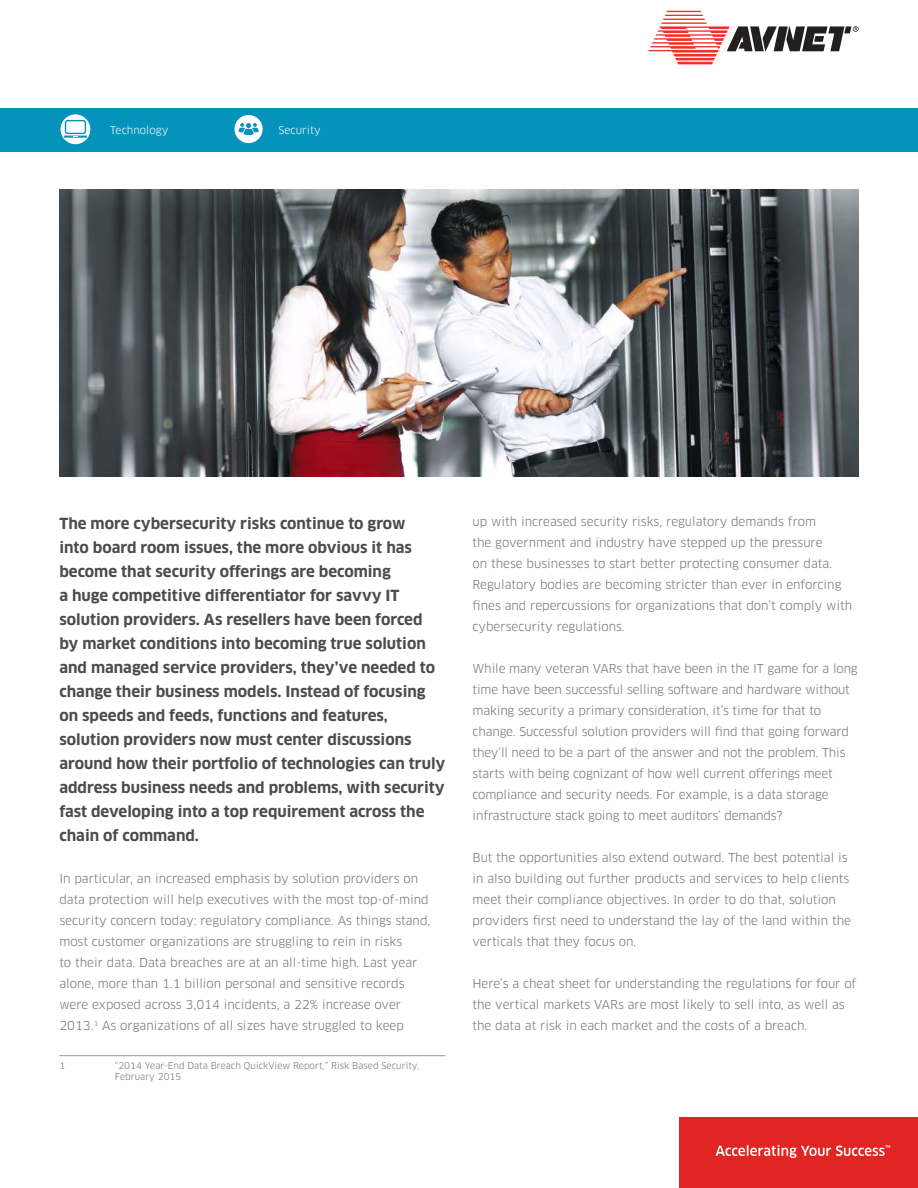
<style>
.page{position:relative;width:918px;height:1188px;background:#fff}
.page>*{position:absolute;margin:0;border:0;box-sizing:border-box;transform-origin:0 0}
.t1{font:700 15px/24px "Clan OT";color:#4c4c4e}
.t2{font:12px/21px "Clan OT";color:#707070}
.t3{font:10.5px "Clan OT";color:#fff}
.t4{font:9px/10.8px "Clan OT";color:#707070}
</style>
<div class="page">
<hr style="left:59px;top:1055px;width:387px;height:1px;background:#939597">
<div style="left:0;top:109px;width:918px;height:43px;background:#0593bc"></div>
<svg style="left:648px;top:11px;width:211px;height:53px"></svg>
<svg style="left:61px;top:114px;width:29px;height:30px"></svg>
<svg style="left:235px;top:115px;width:28px;height:28px"></svg>
<div style="left:679px;top:1118px;width:239px;height:70px;background:#e22422"></div>
<svg style="left:716px;top:1145px;width:174px;height:13px"></svg>
<img style="left:59px;top:189px;width:800px;height:287px">
<p class="t3" style="left:110px;top:125px;width:60px">Technology</p>
<p class="t3" style="left:279px;top:125px;width:44px">Security</p>
<p class="t1" style="left:59px;top:512px;width:387px">The more cybersecurity risks continue to grow<br>into board room issues, the more obvious it has become that security offerings are becoming<br>a huge competitive differentiator for savvy IT solution providers. As resellers have been forced<br>by market conditions into becoming true solution and managed service providers, they’ve needed to change their business models. Instead of focusing on speeds and feeds, functions and features, solution providers now must center discussions around how their portfolio of technologies can truly address business needs and problems, with security fast developing into a top requirement across the chain of command.</p>
<p class="t2" style="left:59px;top:868px;width:373px">In particular, an increased emphasis by solution providers on data protection will help executives with the most top-of-mind security concern today: regulatory compliance. As things stand, most customer organizations are struggling to rein in risks<br>to their data. Data breaches are at an all-time high. Last year alone, more than 1.1 billion personal and sensitive records were exposed across 3,014 incidents, a 22% increase over 2013.<sup>1</sup> As organizations of all sizes have struggled to keep</p>
<p class="t4" style="left:59px;top:1061px;width:7px">1</p>
<p class="t4" style="left:115px;top:1061px;width:306px">“2014 Year-End Data Breach QuickView Report,” Risk Based Security,<br>February 2015</p>
<p class="t2" style="left:472px;top:512px;width:381px">up with increased security risks, regulatory demands from<br>the government and industry have stepped up the pressure<br>on these businesses to start better protecting consumer data.<br>Regulatory bodies are becoming stricter than ever in enforcing fines and repercussions for organizations that don’t comply with cybersecurity regulations.</p>
<p class="t2" style="left:472px;top:659px;width:387px">While many veteran VARs that have been in the IT game for a long time have been successful selling software and hardware without making security a primary consideration, it’s time for that to change. Successful solution providers will find that going forward they’ll need to be a part of the answer and not the problem. This starts with being cognizant of how well current offerings meet compliance and security needs. For example, is a data storage infrastructure stack going to meet auditors’ demands?</p>
<p class="t2" style="left:473px;top:848px;width:380px">But the opportunities also extend outward. The best potential is in also building out further products and services to help clients meet their compliance objectives. In order to do that, solution providers first need to understand the lay of the land within the verticals that they focus on.</p>
<p class="t2" style="left:473px;top:974px;width:385px">Here’s a cheat sheet for understanding the regulations for four of the vertical markets VARs are most likely to sell into, as well as the data at risk in each market and the costs of a breach.</p>
</div>
